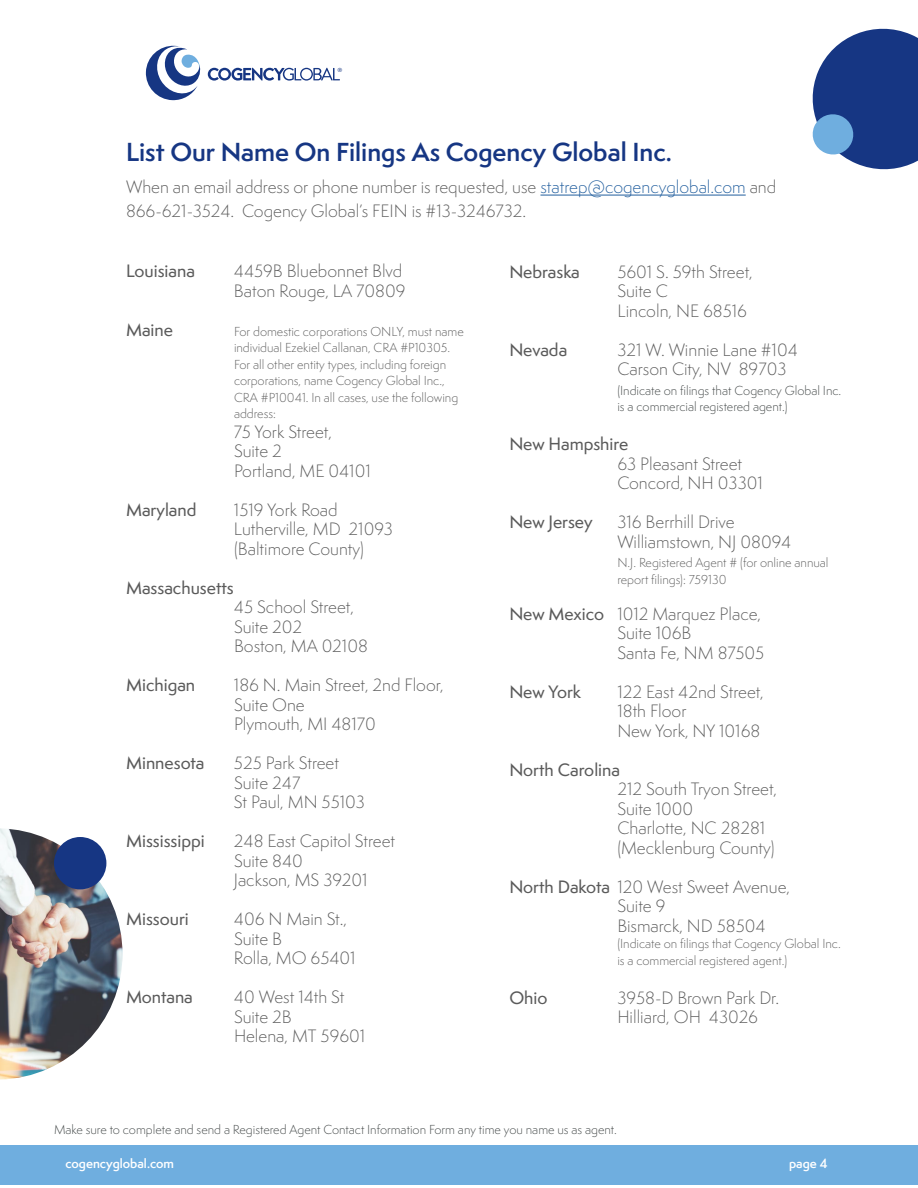
<style>
.page{position:relative;width:918px;height:1188px;background:#fff}
.page>*{position:absolute;margin:0;border:0;box-sizing:border-box;transform-origin:0 0}
.t1{font:600 24px "Semplicita Pro";color:#163683}
.t2{font:300 16.5px/19.5px "Semplicita Pro";color:#5a5a5a}
.t3{font:500 16.5px "Semplicita Pro";color:#5a5a5a}
.t4{font:300 12px/16.5px "Semplicita Pro";color:#5a5a5a}
.t5{font:300 12px/16.5px "Semplicita Pro";color:#3f4444}
.t6{font:600 12px "Semplicita Pro";color:#fff}
.t7{font:5.85px "Brandon Grotesque";color:#163683}
.s1{color:#215e9e}
.s2{font-weight:500}
</style>
<div class="page">
<div style="left:0;top:1145px;width:918px;height:40px;background:#6faedf"></div>
<svg style="left:208px;top:68px;width:132px;height:13px"></svg>
<svg style="left:145px;top:45px;width:56px;height:56px"></svg>
<svg style="left:812px;top:28px;width:106px;height:142px;background:#405e9d"></svg>
<img style="left:0;top:828px;width:123px;height:252px">
<div style="left:54px;top:837px;width:52px;height:52px;background:#163683;border-radius:50%"></div>
<hr style="left:540px;top:195px;width:206px;height:1px;background:#215e9e">
<p class="t7" style="left:338px;top:66px;width:6px">®</p>
<h1 class="t1" style="left:126px;top:135px;width:548px">List Our Name On Filings As Cogency Global Inc.</h1>
<p class="t2" style="left:126px;top:175px;width:652px;line-height:24px">When an email address or phone number is requested, use <span class="s1">statrep@cogencyglobal.com</span> and<br>866-621-3524. Cogency Global’s FEIN is #13-3246732.</p>
<p class="t3" style="left:126px;top:259px;width:71px">Louisiana</p>
<p class="t2" style="left:234px;top:261px;width:173px">4459B Bluebonnet Blvd<br>Baton Rouge, LA 70809</p>
<p class="t3" style="left:126px;top:318px;width:49px">Maine</p>
<p class="t4" style="left:234px;top:323px;width:231px">For domestic corporations ONLY, must name individual Ezekiel Callanan, CRA #P10305.<br>For all other entity types, including foreign corporations, name Cogency Global Inc., CRA #P10041. In all cases, use the following address:</p>
<p class="t2" style="left:234px;top:422px;width:138px">75 York Street,<br>Suite 2<br>Portland, ME 04101</p>
<p class="t3" style="left:126px;top:498px;width:72px">Maryland</p>
<p class="t2" style="left:234px;top:500px;width:160px">1519 York Road<br>Lutherville, MD 21093 (Baltimore County)</p>
<p class="t3" style="left:126px;top:576px;width:109px">Massachusetts</p>
<p class="t2" style="left:234px;top:597px;width:135px">45 School Street,<br>Suite 202<br>Boston, MA 02108</p>
<p class="t3" style="left:126px;top:673px;width:71px">Michigan</p>
<p class="t2" style="left:234px;top:675px;width:211px">186 N. Main Street, 2nd Floor,<br>Suite One<br>Plymouth, MI 48170</p>
<p class="t3" style="left:126px;top:751px;width:80px">Minnesota</p>
<p class="t2" style="left:234px;top:753px;width:133px">525 Park Street<br>Suite 247<br>St Paul, MN 55103</p>
<p class="t3" style="left:126px;top:829px;width:80px">Mississippi</p>
<p class="t2" style="left:234px;top:831px;width:163px">248 East Capitol Street<br>Suite 840<br>Jackson, MS 39201</p>
<p class="t3" style="left:126px;top:907px;width:64px">Missouri</p>
<p class="t2" style="left:234px;top:909px;width:123px">406 N Main St.,<br>Suite B<br>Rolla, MO 65401</p>
<p class="t3" style="left:126px;top:985px;width:68px">Montana</p>
<p class="t2" style="left:234px;top:987px;width:133px">40 West 14th St<br>Suite 2B<br>Helena, MT 59601</p>
<p class="t3" style="left:509px;top:260px;width:72px">Nebraska</p>
<p class="t2" style="left:617px;top:262px;width:137px">5601 S. 59th Street,<br>Suite C<br>Lincoln, NE 68516</p>
<p class="t3" style="left:509px;top:338px;width:59px">Nevada</p>
<p class="t2" style="left:617px;top:340px;width:182px">321 W. Winnie Lane #104<br>Carson City, NV 89703</p>
<p class="t5" style="left:617px;top:382px;width:225px">(Indicate on filings that Cogency Global Inc. is a commercial registered agent.)</p>
<p class="t3" style="left:509px;top:432px;width:120px">New Hampshire</p>
<p class="t2" style="left:617px;top:454px;width:147px">63 Pleasant Street<br>Concord, NH 03301</p>
<p class="t3" style="left:509px;top:510px;width:85px">New Jersey</p>
<p class="t2" style="left:617px;top:512px;width:175px">316 Berrhill Drive<br>Williamstown, NJ 08094</p>
<p class="t4" style="left:617px;top:555px;width:213px">N.J. Registered Agent # (for online annual report filings): 759130</p>
<p class="t2" style="left:617px;top:604px;width:148px;text-indent:-108px"><span class="s2">New Mexico</span> 1012 Marquez Place,<br>Suite 106B<br>Santa Fe, NM 87505</p>
<p class="t3" style="left:509px;top:680px;width:73px">New York</p>
<p class="t2" style="left:617px;top:682px;width:148px">122 East 42nd Street,<br>18th Floor<br>New York, NY 10168</p>
<p class="t3" style="left:509px;top:758px;width:112px">North Carolina</p>
<p class="t2" style="left:617px;top:779px;width:161px">212 South Tryon Street,<br>Suite 1000<br>Charlotte, NC 28281 (Mecklenburg County)</p>
<p class="t2" style="left:617px;top:877px;width:174px;text-indent:-108px"><span class="s2">North Dakota</span> 120 West Sweet Avenue,<br>Suite 9<br>Bismarck, ND 58504</p>
<p class="t4" style="left:617px;top:936px;width:225px">(Indicate on filings that Cogency Global Inc. is a commercial registered agent.)</p>
<p class="t3" style="left:509px;top:986px;width:40px">Ohio</p>
<p class="t2" style="left:617px;top:988px;width:164px">3958-D Brown Park Dr.<br>Hilliard, OH 43026</p>
<p class="t5" style="left:54px;top:1121px;width:564px">Make sure to complete and send a Registered Agent Contact Information Form any time you name us as agent.</p>
<p class="t6" style="left:65px;top:1154px;width:110px">cogencyglobal.com</p>
<p class="t6" style="left:789px;top:1154px;width:40px">page 4</p>
</div>
